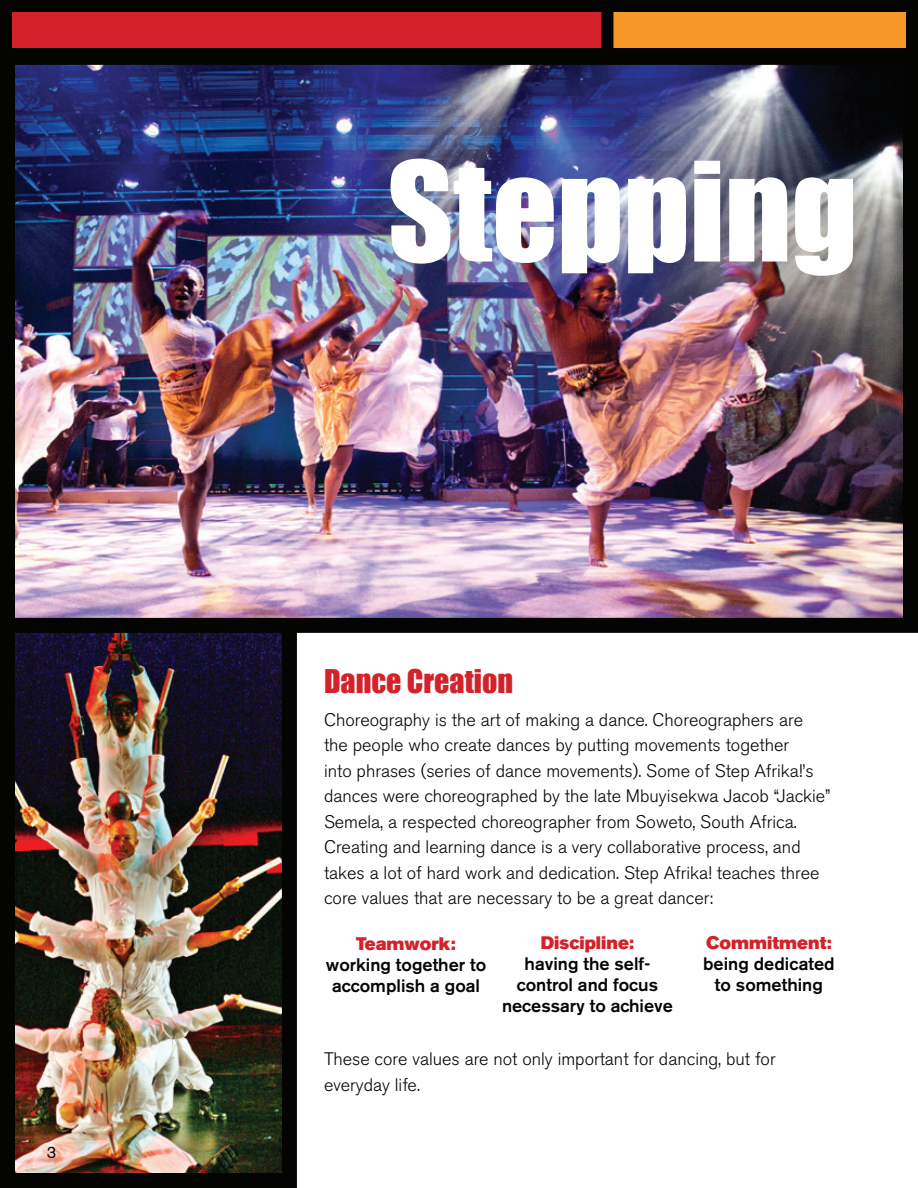
<style>
.page{position:relative;width:918px;height:1188px;background:#fff}
.page>*{position:absolute;margin:0;border:0;box-sizing:border-box;transform-origin:0 0}
.t1{font:127.5px "Impact";color:#fff}
.t2{font:30px "Impact";color:#d3222a}
.t3{font:300 18px/25.5px "Akzidenz Grotesk BE";color:#040503}
.t4{font:500 18px/21px "Akzidenz Grotesk BE";color:#040503;text-align:center}
.t5{font:18px "Akzidenz Grotesk BE Super";color:#d3222a}
.t6{font:16.5px "Akzidenz Grotesk BE";color:#040503}
</style>
<div class="page">
<img style="left:16px;top:633px;width:265px;height:539px">
<div style="left:0;top:594px;width:297px;height:594px;border:15px solid #040503"></div>
<div style="left:594px;top:6px;width:318px;height:48px;background:#f79728"></div>
<div style="left:588px;top:0;width:330px;height:60px;border:12px solid #040503"></div>
<div style="left:6px;top:6px;width:601px;height:48px;background:#d3222a"></div>
<div style="left:0;top:0;width:613px;height:60px;border:12px solid #040503"></div>
<img style="left:16px;top:66px;width:886px;height:551px">
<div style="left:0;top:50px;width:918px;height:583px;border:15px solid #040503"></div>
<p class="t6" style="left:47px;top:1143px;width:11px">3</p>
<h1 class="t1" style="left:441px;top:112px;width:454px">Creating</h1>
<h1 class="t1" style="left:387px;top:113px;width:472px">Stepping</h1>
<h2 class="t2" style="left:324px;top:658px;width:191px">Dance Creation</h2>
<p class="t3" style="left:324px;top:707px;width:508px">Choreography is the art of making a dance. Choreographers are the people who create dances by putting movements together<br>into phrases (series of dance movements). Some of Step Afrika!’s dances were choreographed by the late Mbuyisekwa Jacob “Jackie” Semela, a respected choreographer from Soweto, South Africa.<br>Creating and learning dance is a very collaborative process, and takes a lot of hard work and dedication. Step Afrika! teaches three core values that are necessary to be a great dancer:</p>
<p class="t5" style="left:356px;top:933px;width:101px">Teamwork:</p>
<p class="t4" style="left:326px;top:954px;width:162px">working together to accomplish a goal</p>
<p class="t5" style="left:541px;top:932px;width:95px">Discipline:</p>
<p class="t4" style="left:502px;top:953px;width:172px">having the self&shy;control and focus necessary to achieve</p>
<p class="t5" style="left:706px;top:932px;width:127px">Commitment:</p>
<p class="t4" style="left:703px;top:953px;width:133px">being dedicated to something</p>
<p class="t3" style="left:324px;top:1047px;width:453px">These core values are not only important for dancing, but for everyday life.</p>
</div>
